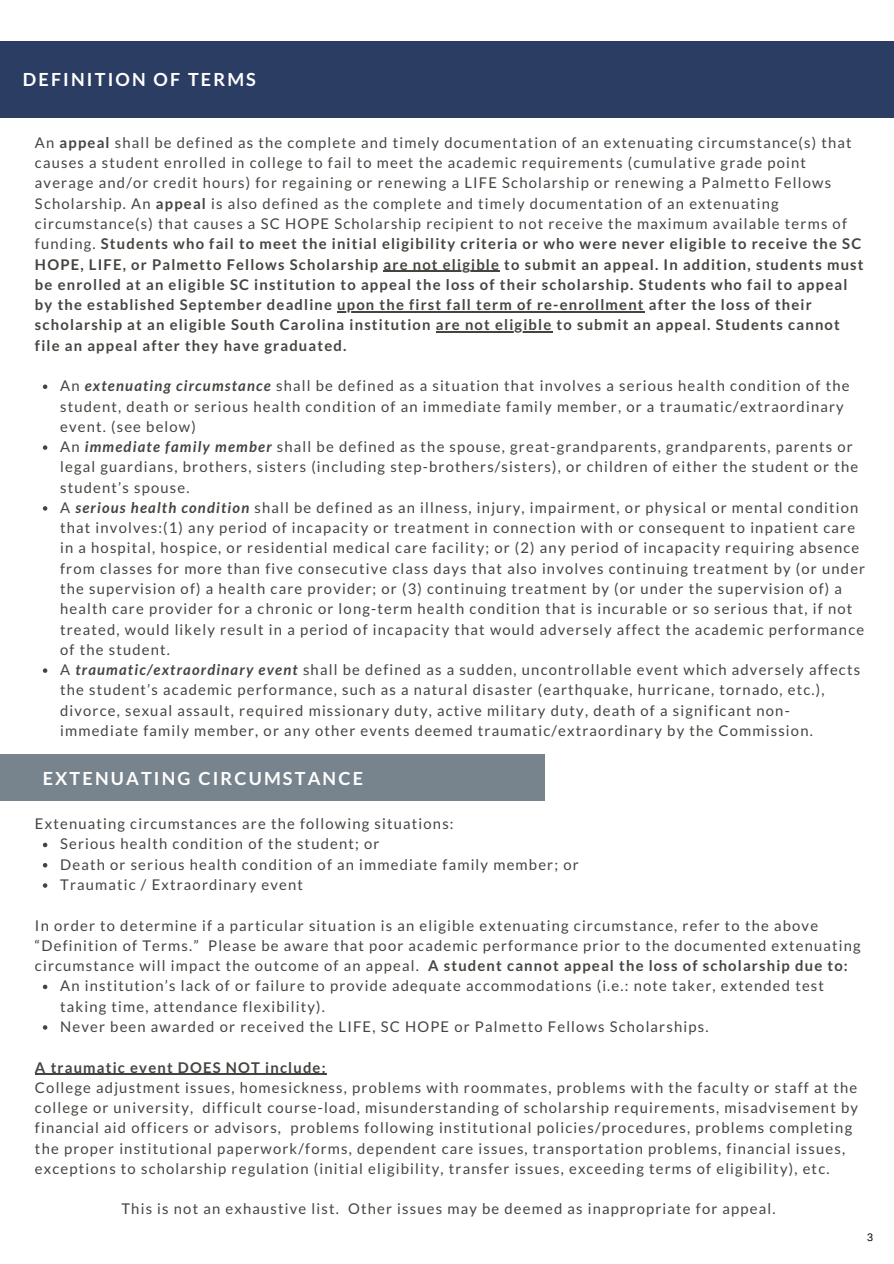
<style>
.page{position:relative;width:894px;height:1264px;background:#fff}
.page>*{position:absolute;margin:0;border:0;box-sizing:border-box;transform-origin:0 0}
.t1{font:700 18px "Lato";letter-spacing:.12em;color:#fff}
.t2{font:14.7px/20.2px "Lato";letter-spacing:.08em;color:#444440}
.t3{font:700 14.7px/20.2px "Lato";letter-spacing:.08em;color:#444440}
.t4{font:10.8px "Arimo";color:#000}
.s1{font-weight:400}
.s2{font-weight:700;font-style:italic}
.s3{font-weight:700}
</style>
<div class="page">
<div style="left:0;top:41px;width:893px;height:77px;background:#2c3d63"></div>
<svg style="left:43px;top:384px;width:4px;height:5px"></svg>
<svg style="left:43px;top:445px;width:4px;height:5px"></svg>
<svg style="left:43px;top:506px;width:4px;height:4px"></svg>
<svg style="left:43px;top:668px;width:4px;height:5px"></svg>
<hr style="left:383px;top:271px;width:117px;height:1px;background:#444440">
<hr style="left:337px;top:311px;width:307px;height:1px;background:#444440">
<hr style="left:435px;top:331px;width:117px;height:2px;background:#444440">
<div style="left:0;top:754px;width:544px;height:46px;background:#77838d"></div>
<svg style="left:43px;top:842px;width:4px;height:5px"></svg>
<svg style="left:43px;top:863px;width:4px;height:4px"></svg>
<svg style="left:43px;top:883px;width:4px;height:4px"></svg>
<svg style="left:43px;top:984px;width:4px;height:5px"></svg>
<svg style="left:43px;top:1025px;width:4px;height:4px"></svg>
<hr style="left:35px;top:1073px;width:292px;height:1px;background:#444440">
<p class="t1" style="left:23px;top:68px;width:234px">DEFINITION OF TERMS</p>
<p class="t3" style="left:35px;top:132px;width:829px"><span class="s1">An</span> appeal <span class="s1">shall be defined as the complete and timely documentation of an extenuating circumstance(s) that causes a student enrolled in college to fail to meet the academic requirements (cumulative grade point average and/or credit hours) for regaining or renewing a LIFE Scholarship or renewing a Palmetto Fellows Scholarship. An</span> appeal <span class="s1">is also defined as the complete and timely documentation of an extenuating circumstance(s) that causes a SC HOPE Scholarship recipient to not receive the maximum available terms of funding.</span> Students who fail to meet the initial eligibility criteria or who were never eligible to receive the SC HOPE, LIFE, or Palmetto Fellows Scholarship are not eligible to submit an appeal. In addition, students must be enrolled at an eligible SC institution to appeal the loss of their scholarship. Students who fail to appeal by the established September deadline upon the first fall term of re-enrollment after the loss of their scholarship at an eligible South Carolina institution are not eligible to submit an appeal. Students cannot file an appeal after they have graduated.</p>
<p class="t2" style="left:60px;top:375px;width:790px">An <span class="s2">extenuating circumstance</span> shall be defined as a situation that involves a serious health condition of the student, death or serious health condition of an immediate family member, or a traumatic/extraordinary event. (see below)</p>
<p class="t2" style="left:60px;top:436px;width:799px">An <span class="s2">immediate family member</span> shall be defined as the spouse, great-grandparents, grandparents, parents or legal guardians, brothers, sisters (including step-brothers/sisters), or children of either the student or the student’s spouse.</p>
<p class="t2" style="left:60px;top:497px;width:806px">A <span class="s2">serious health condition</span> shall be defined as an illness, injury, impairment, or physical or mental condition that involves:(1) any period of incapacity or treatment in connection with or consequent to inpatient care in a hospital, hospice, or residential medical care facility; or (2) any period of incapacity requiring absence from classes for more than five consecutive class days that also involves continuing treatment by (or under the supervision of) a health care provider; or (3) continuing treatment by (or under the supervision of) a health care provider for a chronic or long-term health condition that is incurable or so serious that, if not treated, would likely result in a period of incapacity that would adversely affect the academic performance of the student.</p>
<p class="t2" style="left:60px;top:659px;width:801px">A <span class="s2">traumatic/extraordinary event</span> shall be defined as a sudden, uncontrollable event which adversely affects the student’s academic performance, such as a natural disaster (earthquake, hurricane, tornado, etc.), divorce, sexual assault, required missionary duty, active military duty, death of a significant non&shy;immediate family member, or any other events deemed traumatic/extraordinary by the Commission.</p>
<p class="t1" style="left:43px;top:766px;width:321px">EXTENUATING CIRCUMSTANCE</p>
<p class="t2" style="left:35px;top:813px;width:420px">Extenuating circumstances are the following situations:</p>
<p class="t2" style="left:60px;top:833px;width:321px">Serious health condition of the student; or</p>
<p class="t2" style="left:60px;top:854px;width:520px">Death or serious health condition of an immediate family member; or</p>
<p class="t2" style="left:60px;top:874px;width:244px">Traumatic / Extraordinary event</p>
<p class="t2" style="left:35px;top:914px;width:827px">In order to determine if a particular situation is an eligible extenuating circumstance, refer to the above “Definition of Terms.” Please be aware that poor academic performance prior to the documented extenuating circumstance will impact the outcome of an appeal. <span class="s3">A student cannot appeal the loss of scholarship due to:</span></p>
<p class="t2" style="left:60px;top:975px;width:765px">An institution’s lack of or failure to provide adequate accommodations (i.e.: note taker, extended test taking time, attendance flexibility).</p>
<p class="t2" style="left:60px;top:1016px;width:649px">Never been awarded or received the LIFE, SC HOPE or Palmetto Fellows Scholarships.</p>
<p class="t3" style="left:35px;top:1056px;width:292px">A traumatic event DOES NOT include:</p>
<p class="t2" style="left:35px;top:1076px;width:824px">College adjustment issues, homesickness, problems with roommates, problems with the faculty or staff at the college or university, difficult course-load, misunderstanding of scholarship requirements, misadvisement by financial aid officers or advisors, problems following institutional policies/procedures, problems completing the proper institutional paperwork/forms, dependent care issues, transportation problems, financial issues, exceptions to scholarship regulation (initial eligibility, transfer issues, exceeding terms of eligibility), etc.</p>
<p class="t2" style="left:121px;top:1198px;width:655px">This is not an exhaustive list. Other issues may be deemed as inappropriate for appeal.</p>
<p class="t4" style="left:867px;top:1231px;width:8px">3</p>
</div>
